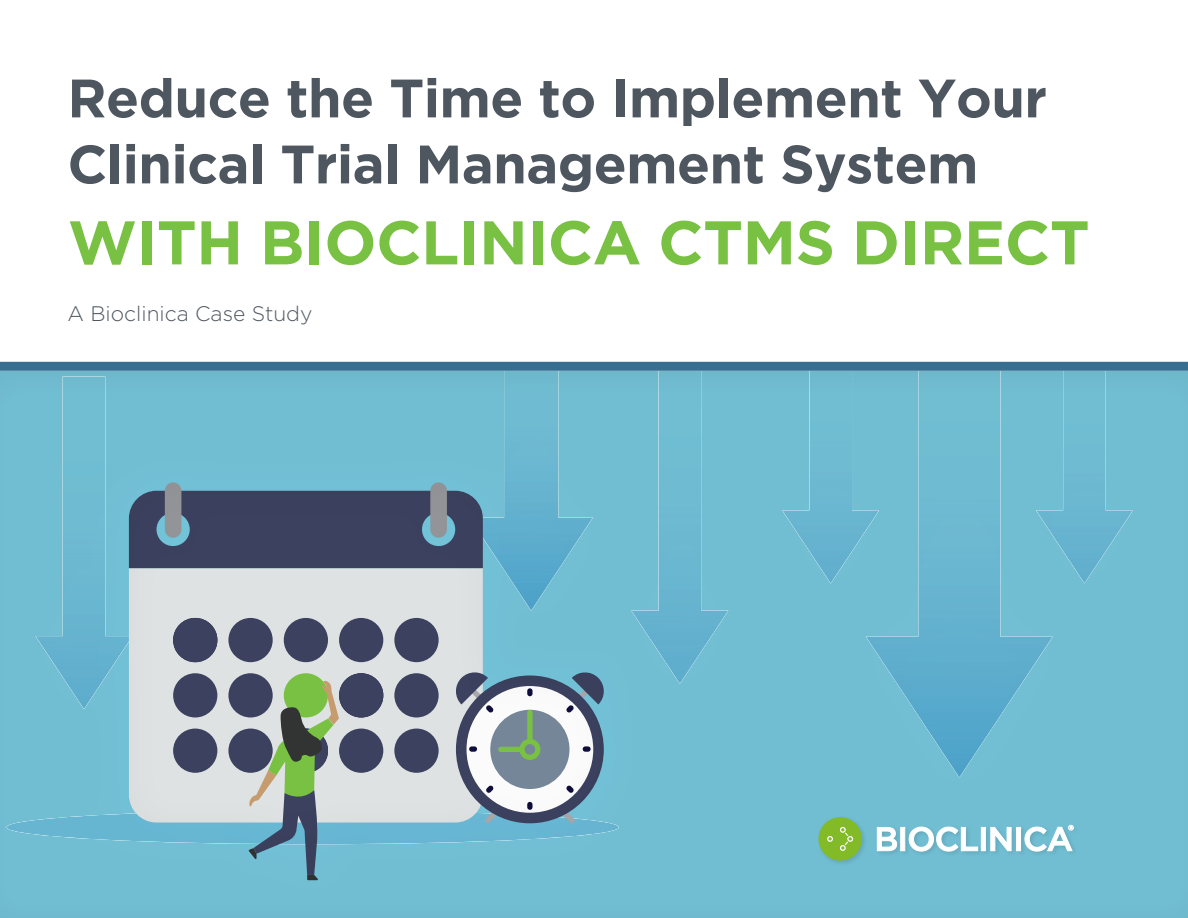
<style>
.page{position:relative;width:1188px;height:918px;background:#fff}
.page>*{position:absolute;margin:0;border:0;box-sizing:border-box;transform-origin:0 0}
.Body_Text_Gray{font:700 61.5px "Gotham";letter-spacing:-.005em;color:#79c142}
.Body_Text_Gray-2{font:700 54px/66px "Gotham";letter-spacing:-.01em;color:#4e5760}
.Body_Text_Gray-3{font:300 21px "Gotham";color:#4e5760}
</style>
<div class="page">
<div style="left:0;top:370px;width:1188px;height:548px;background:#231f20;opacity:.15"></div>
<div style="left:0;top:362px;width:1188px;height:9px;background:#386e8f"></div>
<div style="left:818px;top:815px;width:262px;height:52px;background:#231f20;opacity:.15"></div>
<div style="left:818px;top:817px;width:44px;height:44px;background:#82bb27;border-radius:50%"></div>
<svg style="left:827px;top:836px;width:6px;height:6px"></svg>
<svg style="left:877px;top:827px;width:20px;height:24px"></svg>
<svg style="left:900px;top:827px;width:5px;height:24px"></svg>
<svg style="left:909px;top:827px;width:69px;height:25px"></svg>
<div style="left:981px;top:827px;width:5px;height:24px;background:#fff"></div>
<svg style="left:990px;top:827px;width:22px;height:24px"></svg>
<div style="left:1016px;top:827px;width:5px;height:24px;background:#fff"></div>
<svg style="left:840px;top:827px;width:13px;height:24px"></svg>
<svg style="left:1024px;top:825px;width:50px;height:27px"></svg>
<p class="Body_Text_Gray-2" style="left:68px;top:64px;width:981px">Reduce the Time to Implement Your<br>Clinical Trial Management System</p>
<p class="Body_Text_Gray" style="left:68px;top:207px;width:1023px">WITH BIOCLINICA CTMS DIRECT</p>
<p class="Body_Text_Gray-3" style="left:68px;top:302px;width:246px">A Bioclinica Case Study</p>
</div>
